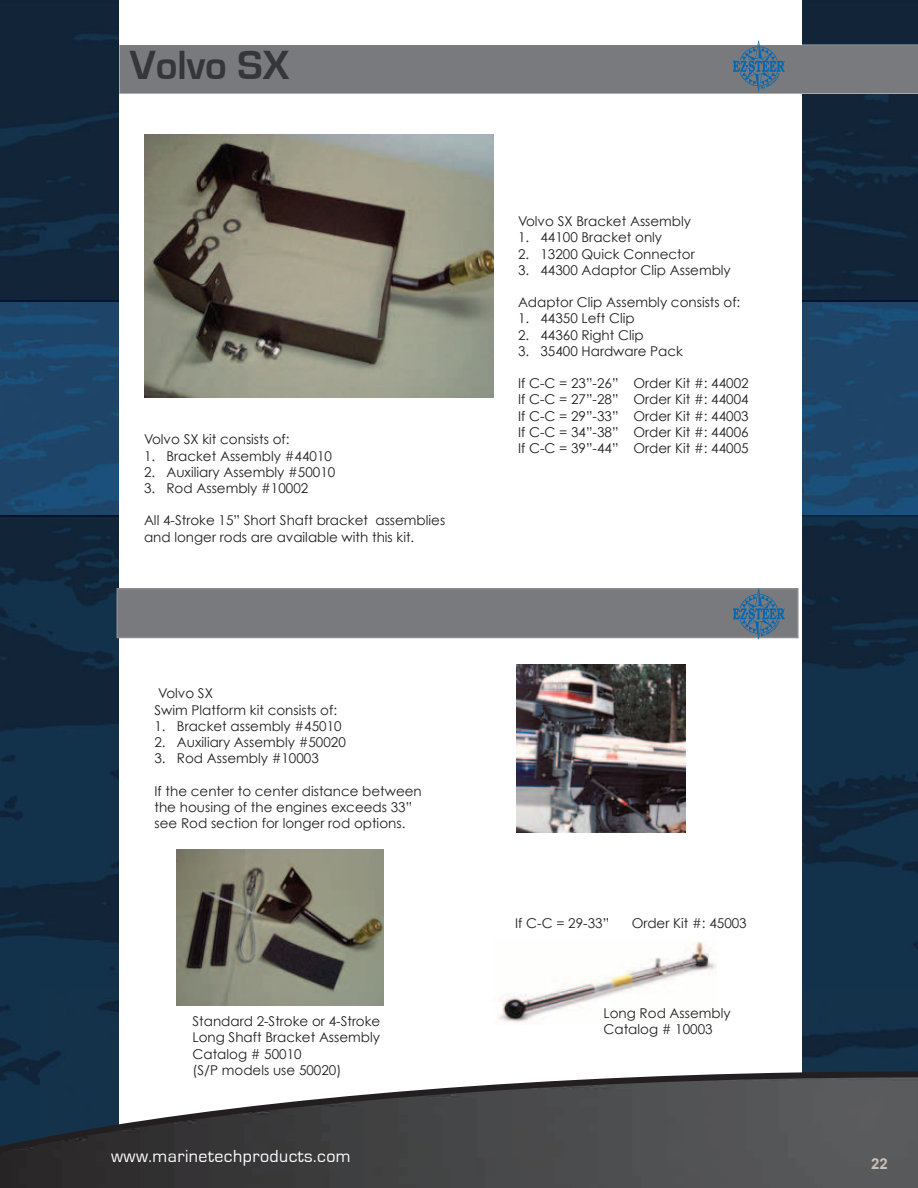
<style>
.page{position:relative;width:918px;height:1188px;background:#fff}
.page>*{position:absolute;margin:0;border:0;box-sizing:border-box;transform-origin:0 0}
.t1{font:700 42px "Eurostile";color:#363539}
.t2{font:18px "Eurostile";letter-spacing:.025em;color:#fff}
.t3{font:700 15px "Arial";color:#c9c0b8}
.t4{font:13.5px/16.2px "Century Gothic";color:#231f20}
</style>
<div class="page">
<img style="left:0;top:0;width:918px;height:1071px">
<div style="left:120px;top:0;width:681px;height:1188px;background:#fff"></div>
<hr style="left:801px;top:0;width:1px;height:1149px;background:#fff">
<hr style="left:119px;top:0;width:1px;height:1149px;background:#fff">
<svg style="left:0;top:1071px;width:917px;height:117px;background:#585a5d"></svg>
<svg style="left:917px;top:1071px;width:1px;height:117px"></svg>
<svg style="left:119px;top:41px;width:799px;height:53px;background:#7f8286"></svg>
<div style="left:116px;top:588px;width:683px;height:50px;background:#787a7d;border:2px solid #8a8c8f"></div>
<svg style="left:733px;top:588px;width:52px;height:51px"></svg>
<img style="left:144px;top:134px;width:350px;height:263px">
<img style="left:177px;top:849px;width:207px;height:156px">
<img style="left:516px;top:664px;width:169px;height:169px">
<img style="left:496px;top:941px;width:220px;height:84px">
<h1 class="t1" style="left:130px;top:42px;width:161px">Volvo SX</h1>
<p class="t4" style="left:144px;top:431px;width:147px">Volvo SX kit consists of:</p>
<p class="t4" style="left:144px;top:447px;width:189px">1. Bracket Assembly #44010</p>
<p class="t4" style="left:144px;top:464px;width:193px">2. Auxiliary Assembly #50010</p>
<p class="t4" style="left:144px;top:480px;width:166px">3. Rod Assembly #10002</p>
<p class="t4" style="left:144px;top:512px;width:303px">All 4-Stroke 15” Short Shaft bracket assemblies and longer rods are available with this kit.</p>
<p class="t4" style="left:155px;top:685px;width:184px">Volvo SX<br>Swim Platform kit consists of:</p>
<p class="t4" style="left:155px;top:718px;width:189px">1. Bracket assembly #45010</p>
<p class="t4" style="left:155px;top:734px;width:193px">2. Auxiliary Assembly #50020</p>
<p class="t4" style="left:155px;top:750px;width:166px">3. Rod Assembly #10003</p>
<p class="t4" style="left:155px;top:782px;width:269px">If the center to center distance between the housing of the engines exceeds 33” see Rod section for longer rod options.</p>
<p class="t4" style="left:192px;top:1013px;width:189px">Standard 2-Stroke or 4-Stroke<br>Long Shaft Bracket Assembly<br>Catalog # 50010<br>(S/P models use 50020)</p>
<p class="t4" style="left:518px;top:213px;width:175px">Volvo SX Bracket Assembly</p>
<p class="t4" style="left:518px;top:229px;width:146px">1. 44100 Bracket only</p>
<p class="t4" style="left:518px;top:245px;width:178px">2. 13200 Quick Connector</p>
<p class="t4" style="left:518px;top:262px;width:214px">3. 44300 Adaptor Clip Assembly</p>
<p class="t4" style="left:518px;top:294px;width:224px">Adaptor Clip Assembly consists of:</p>
<p class="t4" style="left:518px;top:310px;width:118px">1. 44350 Left Clip</p>
<p class="t4" style="left:518px;top:326px;width:127px">2. 44360 Right Clip</p>
<p class="t4" style="left:518px;top:343px;width:166px">3. 35400 Hardware Pack</p>
<p class="t4" style="left:518px;top:375px;width:232px;text-align:justify">If C-C = 23”-26” Order Kit #: 44002<br>If C-C = 27”-28” Order Kit #: 44004<br>If C-C = 29”-33” Order Kit #: 44003<br>If C-C = 34”-38” Order Kit #: 44006<br>If C-C = 39”-44” Order Kit #: 44005</p>
<p class="t4" style="left:515px;top:915px;width:96px">If C-C = 29-33”</p>
<p class="t4" style="left:632px;top:915px;width:117px">Order Kit #: 45003</p>
<p class="t4" style="left:603px;top:1005px;width:129px">Long Rod Assembly<br>Catalog # 10003</p>
<h2 class="t2" style="left:111px;top:1146px;width:241px">www.marinetechproducts.com</h2>
<p class="t3" style="left:871px;top:1155px;width:18px">22</p>
</div>
